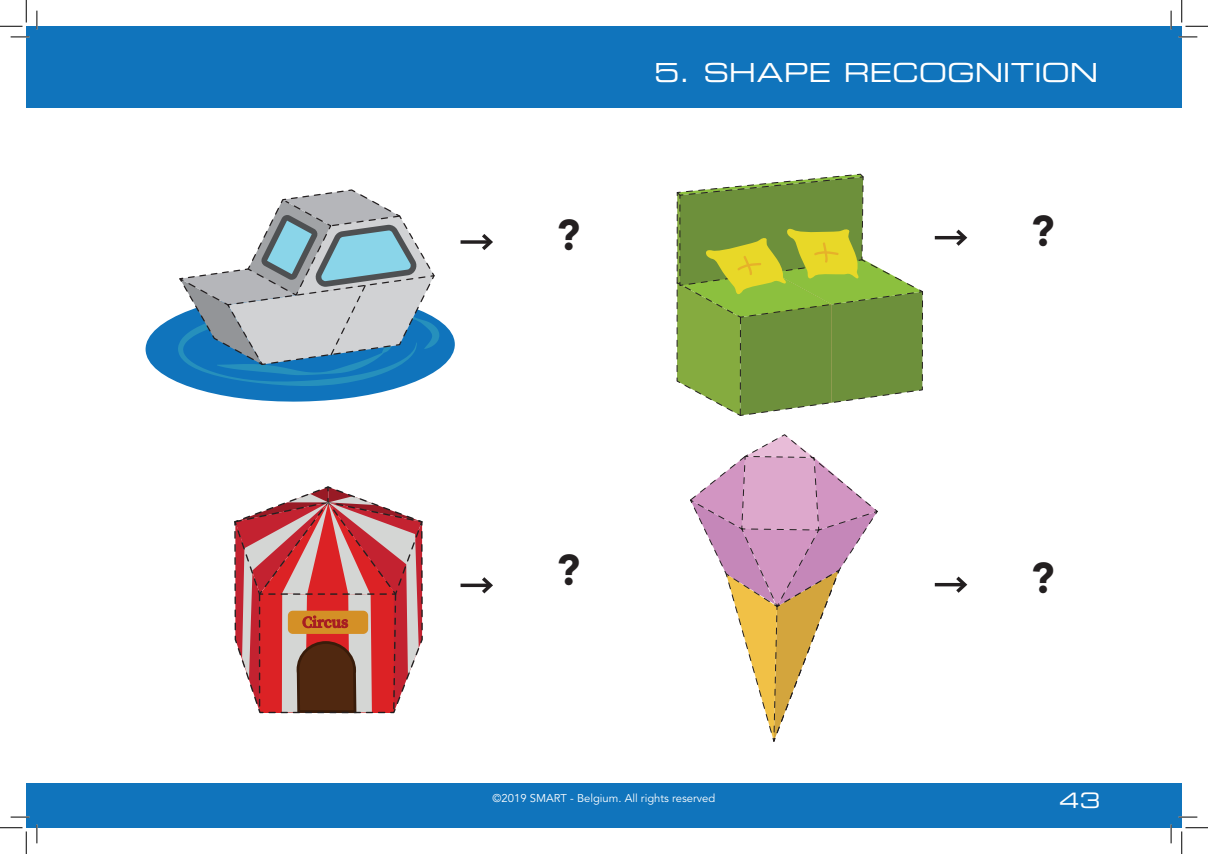
<style>
.page{position:relative;width:1208px;height:854px;background:#fff}
.page>*{position:absolute;margin:0;border:0;box-sizing:border-box;transform-origin:0 0}
.t1{font:900 42.5px "Avenir LT Std";color:#231f20}
.t2{font:26.25px "Eurostile LT Std Ex 2";letter-spacing:-.005em;color:#fff}
.t3{font:21.25px "Eurostile LT Std Ex 2";color:#fff}
.t4{font:11.25px "Avenir LT Std";color:#fff}
</style>
<div class="page">
<div style="left:26px;top:26px;width:1155px;height:81px;background:#1074bc"></div>
<div style="left:26px;top:782px;width:1155px;height:45px;background:#1074bc"></div>
<svg style="left:460px;top:240px;width:18px;height:4px"></svg>
<svg style="left:478px;top:234px;width:15px;height:16px"></svg>
<hr style="left:935px;top:236px;width:29px;height:3px;background:#231f20">
<svg style="left:952px;top:229px;width:16px;height:17px"></svg>
<svg style="left:935px;top:582px;width:17px;height:4px"></svg>
<svg style="left:952px;top:576px;width:16px;height:17px"></svg>
<svg style="left:460px;top:583px;width:18px;height:4px"></svg>
<svg style="left:478px;top:577px;width:15px;height:17px"></svg>
<svg style="left:145px;top:189px;width:310px;height:213px"></svg>
<svg style="left:234px;top:486px;width:189px;height:228px;background:#c5716e"></svg>
<svg style="left:676px;top:174px;width:247px;height:241px"></svg>
<svg style="left:690px;top:434px;width:188px;height:308px"></svg>
<svg style="left:11px;top:36px;width:18px;height:2px"></svg>
<svg style="left:1178px;top:36px;width:19px;height:2px"></svg>
<svg style="left:11px;top:816px;width:18px;height:1px"></svg>
<svg style="left:1178px;top:816px;width:19px;height:1px"></svg>
<svg style="left:36px;top:11px;width:2px;height:18px"></svg>
<svg style="left:36px;top:824px;width:2px;height:19px"></svg>
<svg style="left:1170px;top:11px;width:2px;height:18px"></svg>
<svg style="left:1170px;top:824px;width:2px;height:19px"></svg>
<svg style="left:0;top:0;width:27px;height:27px"></svg>
<svg style="left:0;top:827px;width:27px;height:26px"></svg>
<svg style="left:1181px;top:0;width:27px;height:27px"></svg>
<svg style="left:1181px;top:827px;width:27px;height:26px"></svg>
<h2 class="t2" style="left:654px;top:54px;width:446px">5. SHAPE RECOGNITION</h2>
<h1 class="t1" style="left:556px;top:209px;width:25px">?</h1>
<h1 class="t1" style="left:1030px;top:205px;width:25px">?</h1>
<h1 class="t1" style="left:556px;top:544px;width:25px">?</h1>
<h1 class="t1" style="left:1030px;top:552px;width:25px">?</h1>
<p class="t4" style="left:492px;top:791px;width:224px">©2019 SMART - Belgium. All rights reserved</p>
<h3 class="t3" style="left:1059px;top:785px;width:43px">43</h3>
</div>
